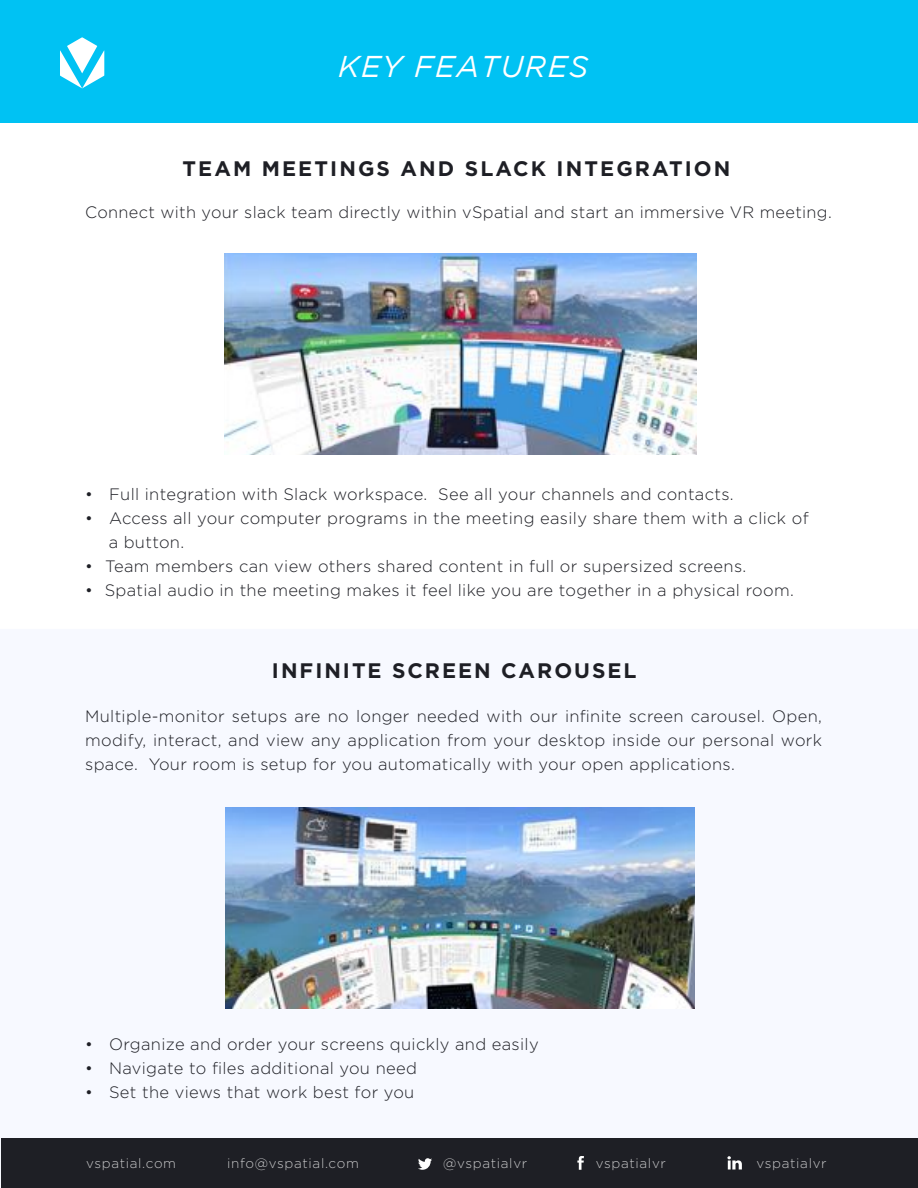
<style>
.page{position:relative;width:918px;height:1188px;background:#fff}
.page>*{position:absolute;margin:0;border:0;box-sizing:border-box;transform-origin:0 0}
.t1{font:italic 30px "Gotham";letter-spacing:.05em;color:#fff}
.t2{font:700 21px "Gotham";letter-spacing:.1em;color:#1e1f25}
.t3{font:300 16.5px/24px "Gotham";letter-spacing:.02em;color:#1e1f25}
.t4{font:300 13.5px "Gotham";letter-spacing:.05em;color:#fff}
</style>
<div class="page">
<div style="left:0;top:0;width:918px;height:122px;background:#00c2f3"></div>
<svg style="left:60px;top:37px;width:44px;height:51px"></svg>
<img style="left:225px;top:253px;width:471px;height:201px">
<img style="left:226px;top:807px;width:468px;height:201px">
<div style="left:1px;top:1138px;width:917px;height:50px;background:#1e1f25"></div>
<svg style="left:418px;top:1158px;width:14px;height:12px"></svg>
<svg style="left:577px;top:1156px;width:7px;height:14px"></svg>
<svg style="left:727px;top:1156px;width:15px;height:13px"></svg>
<h1 class="t1" style="left:338px;top:49px;width:252px">KEY FEATURES</h1>
<p class="t2" style="left:183px;top:159px;width:549px">TEAM MEETINGS AND SLACK INTEGRATION</p>
<p class="t3" style="left:85px;top:201px;width:748px">Connect with your slack team directly within vSpatial and start an immersive VR meeting.</p>
<p class="t3" style="left:85px;top:483px;width:650px">• Full integration with Slack workspace. See all your channels and contacts.</p>
<p class="t3" style="left:109px;top:507px;width:702px;text-indent:-24px">• Access all your computer programs in the meeting easily share them with a click of a button.</p>
<p class="t3" style="left:85px;top:555px;width:663px">• Team members can view others shared content in full or supersized screens.</p>
<p class="t3" style="left:85px;top:579px;width:710px">• Spatial audio in the meeting makes it feel like you are together in a physical room.</p>
<p class="t2" style="left:272px;top:662px;width:366px">INFINITE SCREEN CAROUSEL</p>
<p class="t3" style="left:85px;top:705px;width:738px;text-align:justify">Multiple-monitor setups are no longer needed with our infinite screen carousel. Open, modify, interact, and view any application from your desktop inside our personal work space. Your room is setup for you automatically with your open applications.</p>
<p class="t3" style="left:85px;top:1033px;width:455px">• Organize and order your screens quickly and easily</p>
<p class="t3" style="left:85px;top:1057px;width:333px">• Navigate to files additional you need</p>
<p class="t3" style="left:85px;top:1081px;width:331px">• Set the views that work best for you</p>
<p class="t4" style="left:86px;top:1157px;width:92px">vspatial.com</p>
<p class="t4" style="left:227px;top:1157px;width:133px">info@vspatial.com</p>
<p class="t4" style="left:443px;top:1157px;width:86px">@vspatialvr</p>
<p class="t4" style="left:596px;top:1157px;width:72px">vspatialvr</p>
<p class="t4" style="left:757px;top:1157px;width:72px">vspatialvr</p>
</div>
